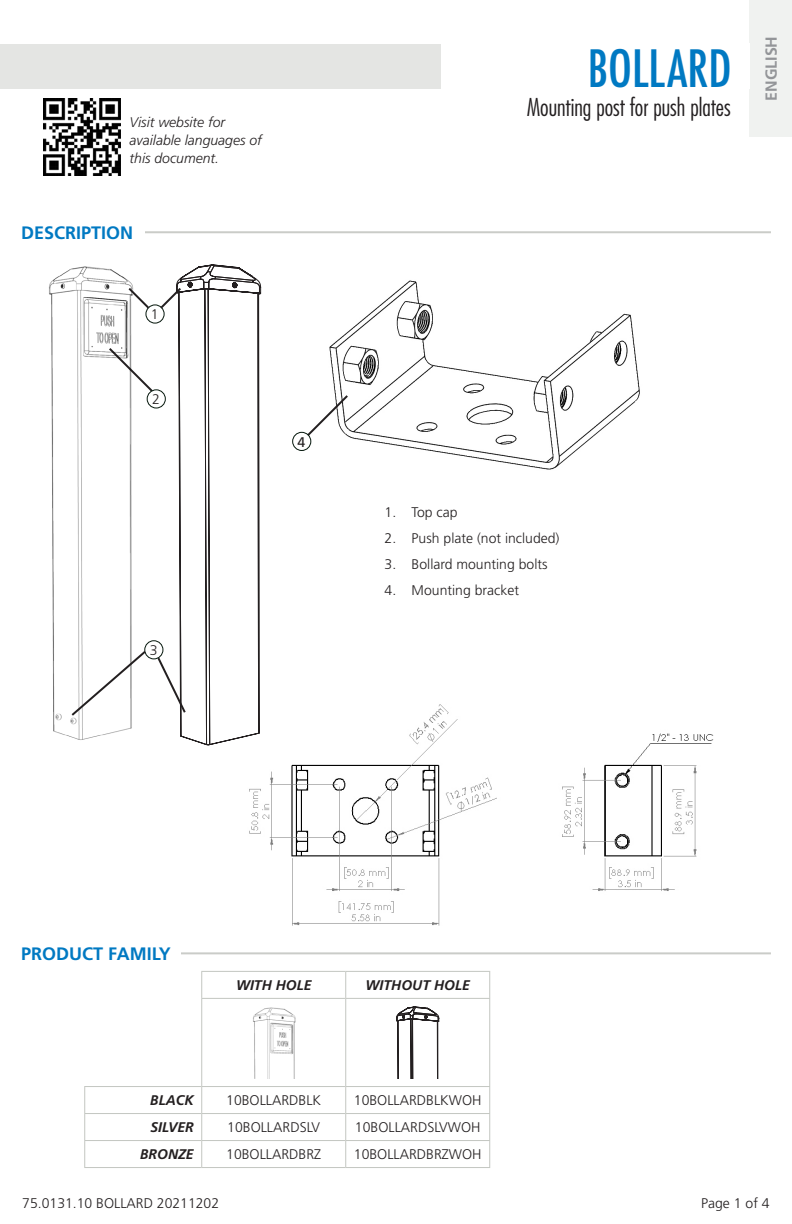
<style>
.page{position:relative;width:792px;height:1224px;background:#fff}
.page>*{position:absolute;margin:0;border:0;box-sizing:border-box;transform-origin:0 0}
.t1{font:500 condensed 50px "Futura";color:#0079c2}
.t2{font:300 condensed 24px "Futura Std";color:#231f20}
.t3{font:700 18px "Frutiger LT Std";color:#0079c2}
.t4{font:700 16px "Frutiger LT Std";color:#939598}
.Section_Headings{font:300 14px "Frutiger LT Std";color:#231f20}
.t5{font:italic 300 14px/18px "Frutiger LT Std";color:#231f20}
.Section_Headings-2{font:italic 700 14px "Frutiger LT Std";color:#231f20}
.t6{font:14px "Frutiger LT Std";color:#231f20}
</style>
<div class="page">
<img style="left:249px;top:704px;width:465px;height:222px">
<svg style="left:178px;top:264px;width:83px;height:472px"></svg>
<svg style="left:179px;top:311px;width:81px;height:434px"></svg>
<img style="left:329px;top:280px;width:311px;height:190px">
<hr style="left:21px;top:231px;width:750px;height:2px;background:#969991">
<hr style="left:21px;top:952px;width:750px;height:2px;background:#969991">
<svg style="left:156px;top:655px;width:31px;height:60px"></svg>
<div style="left:145px;top:641px;width:18px;height:18px;background:#fff;border-radius:50%"></div>
<div style="left:144px;top:640px;width:19px;height:19px;border:1px solid #05170c;border-radius:50%"></div>
<svg style="left:137px;top:374px;width:17px;height:22px"></svg>
<div style="left:147px;top:390px;width:18px;height:18px;background:#fff;border-radius:50%"></div>
<div style="left:147px;top:389px;width:19px;height:20px;border:1px solid #05170c;border-radius:50%"></div>
<svg style="left:300px;top:393px;width:50px;height:51px"></svg>
<div style="left:293px;top:432px;width:18px;height:18px;background:#fff;border-radius:50%"></div>
<div style="left:292px;top:432px;width:19px;height:19px;border:1px solid #05170c;border-radius:50%"></div>
<div style="left:145px;top:304px;width:20px;height:20px;border:1px solid #05170c;border-radius:50%"></div>
<svg style="left:158px;top:265px;width:103px;height:46px"></svg>
<img style="left:49px;top:266px;width:88px;height:474px">
<svg style="left:126px;top:286px;width:25px;height:25px"></svg>
<svg style="left:69px;top:649px;width:79px;height:69px"></svg>
<div style="left:0;top:44px;width:750px;height:45px;background:#e4e5e3"></div>
<img style="left:43px;top:99px;width:77px;height:76px">
<div style="left:750px;top:0;width:42px;height:137px;background:#f0f2f0"></div>
<div style="left:441px;top:43px;width:309px;height:46px;background:#fff"></div>
<div style="left:21px;top:223px;width:123px;height:18px;background:#fff"></div>
<div style="left:21px;top:944px;width:160px;height:18px;background:#fff"></div>
<hr style="left:201px;top:971px;width:145px;height:1px;background:#c3c6c1">
<hr style="left:346px;top:971px;width:144px;height:1px;background:#c3c6c1">
<svg style="left:345px;top:972px;width:1px;height:26px"></svg>
<svg style="left:489px;top:972px;width:1px;height:26px"></svg>
<hr style="left:201px;top:998px;width:145px;height:1px;background:#c3c6c1">
<hr style="left:346px;top:998px;width:144px;height:1px;background:#c3c6c1">
<hr style="left:345px;top:999px;width:1px;height:87px;background:#c3c6c1">
<hr style="left:489px;top:999px;width:1px;height:87px;background:#c3c6c1">
<hr style="left:202px;top:1086px;width:144px;height:1px;background:#c3c6c1">
<hr style="left:346px;top:1086px;width:144px;height:1px;background:#c3c6c1">
<hr style="left:202px;top:1113px;width:144px;height:1px;background:#c3c6c1">
<hr style="left:346px;top:1113px;width:144px;height:1px;background:#c3c6c1">
<hr style="left:84px;top:1140px;width:118px;height:1px;background:#c3c6c1">
<hr style="left:202px;top:1140px;width:144px;height:1px;background:#c3c6c1">
<hr style="left:346px;top:1140px;width:144px;height:1px;background:#c3c6c1">
<svg style="left:345px;top:1087px;width:1px;height:80px"></svg>
<svg style="left:489px;top:1087px;width:1px;height:80px"></svg>
<hr style="left:84px;top:1167px;width:118px;height:1px;background:#c3c6c1">
<hr style="left:202px;top:1167px;width:144px;height:1px;background:#c3c6c1">
<hr style="left:346px;top:1167px;width:144px;height:1px;background:#c3c6c1">
<svg style="left:201px;top:972px;width:1px;height:26px"></svg>
<hr style="left:201px;top:999px;width:1px;height:87px;background:#c3c6c1">
<hr style="left:84px;top:1086px;width:118px;height:1px;background:#c3c6c1">
<svg style="left:84px;top:1087px;width:1px;height:80px"></svg>
<svg style="left:201px;top:1087px;width:1px;height:80px"></svg>
<hr style="left:84px;top:1113px;width:118px;height:1px;background:#c3c6c1">
<img style="left:253px;top:1007px;width:43px;height:72px">
<svg style="left:397px;top:1007px;width:42px;height:72px"></svg>
<p class="t5" style="left:130px;top:114px;width:134px">Visit website for available languages of this document.</p>
<p class="t3" style="left:21px;top:222px;width:114px">DESCRIPTION</p>
<p class="Section_Headings" style="left:151px;top:307px;width:9px">1</p>
<p class="Section_Headings" style="left:152px;top:391px;width:9px">2</p>
<p class="t6" style="left:297px;top:434px;width:9px">4</p>
<p class="Section_Headings" style="left:150px;top:642px;width:9px">3</p>
<p class="t1" style="left:588px;top:36px;width:146px">BOLLARD</p>
<p class="t2" style="left:527px;top:93px;width:206px">Mounting post for push plates</p>
<p class="t4" style="left:762px;top:101px;width:66px;rotate:-90deg">ENGLISH</p>
<p class="Section_Headings" style="left:385px;top:505px;width:74px">1. Top cap</p>
<p class="Section_Headings" style="left:385px;top:531px;width:176px">2. Push plate (not included)</p>
<p class="Section_Headings" style="left:385px;top:556px;width:164px">3. Bollard mounting bolts</p>
<p class="Section_Headings" style="left:385px;top:582px;width:136px">4. Mounting bracket</p>
<p class="t3" style="left:21px;top:943px;width:151px">PRODUCT FAMILY</p>
<p class="Section_Headings-2" style="left:236px;top:977px;width:77px">WITH HOLE</p>
<p class="Section_Headings-2" style="left:366px;top:977px;width:106px">WITHOUT HOLE</p>
<p class="Section_Headings-2" style="left:150px;top:1092px;width:45px">BLACK</p>
<p class="Section_Headings" style="left:226px;top:1093px;width:96px">10BOLLARDBLK</p>
<p class="Section_Headings" style="left:354px;top:1093px;width:129px">10BOLLARDBLKWOH</p>
<p class="Section_Headings-2" style="left:150px;top:1119px;width:45px">SILVER</p>
<p class="Section_Headings" style="left:227px;top:1120px;width:94px">10BOLLARDSLV</p>
<p class="Section_Headings" style="left:355px;top:1120px;width:127px">10BOLLARDSLVWOH</p>
<p class="Section_Headings-2" style="left:140px;top:1146px;width:55px">BRONZE</p>
<p class="Section_Headings" style="left:226px;top:1147px;width:96px">10BOLLARDBRZ</p>
<p class="Section_Headings" style="left:354px;top:1147px;width:129px">10BOLLARDBRZWOH</p>
<p class="Section_Headings" style="left:22px;top:1196px;width:198px">75.0131.10 BOLLARD 20211202</p>
<p class="Section_Headings" style="left:701px;top:1196px;width:70px">Page 1 of 4</p>
</div>
